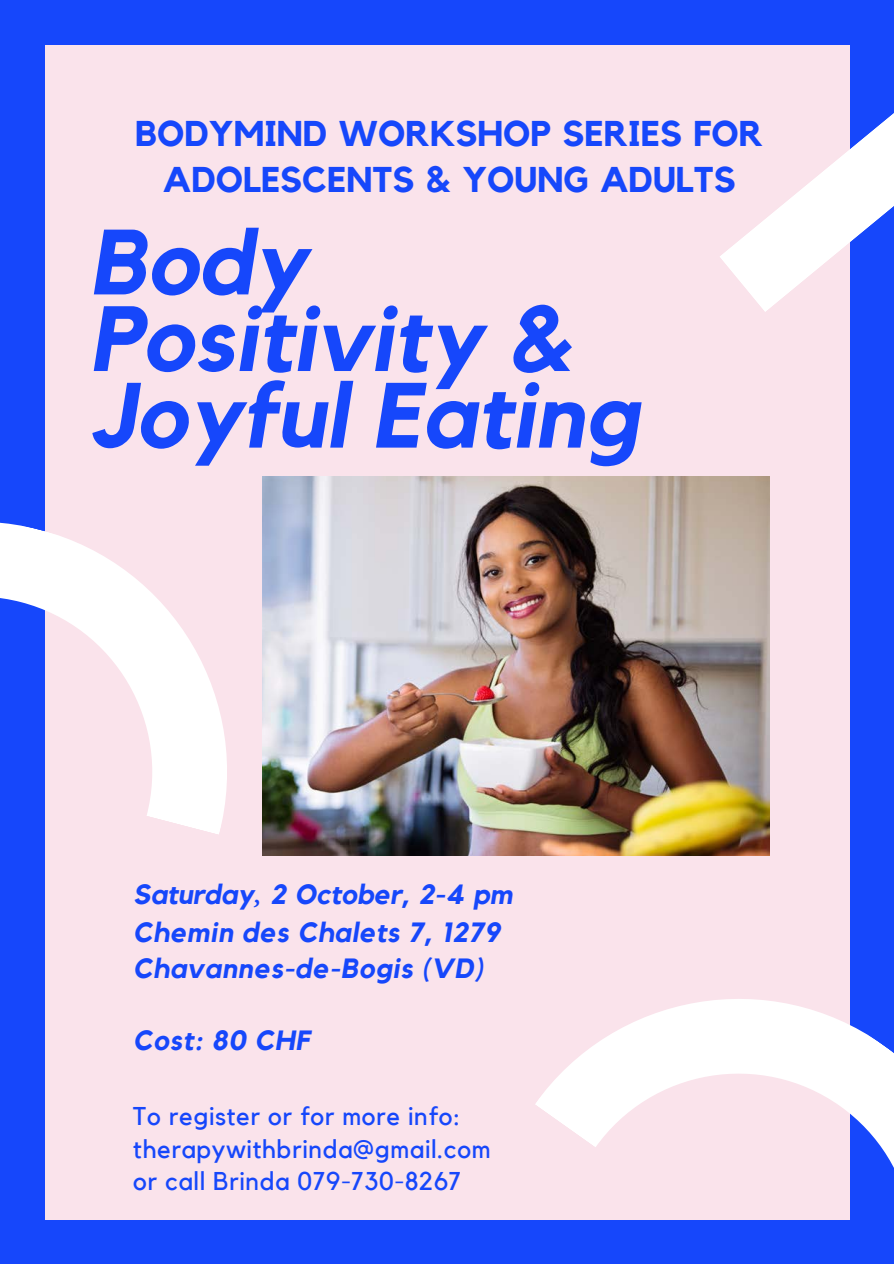
<style>
.page{position:relative;width:894px;height:1264px;background:#fff}
.page>*{position:absolute;margin:0;border:0;box-sizing:border-box;transform-origin:0 0}
.t1{font:italic 700 91.35px/76.5px "Kollektif";color:#1647fb}
.t2{font:700 35.7px/46px "Kollektif";color:#1647fb;text-align:center}
.t3{font:italic 700 27.75px/36.9px "Kollektif";letter-spacing:.025em;color:#1647fb}
.t4{font:25.65px/32.7px "Kollektif";letter-spacing:.025em;color:#1647fb}
.s1{font-family:"Minion Pro"}
</style>
<div class="page">
<div style="left:0;top:0;width:893px;height:1263px;background:#1647fb"></div>
<div style="left:45px;top:45px;width:804px;height:1174px;background:#fae3eb"></div>
<svg style="left:534px;top:900px;width:359px;height:320px"></svg>
<svg style="left:0;top:476px;width:263px;height:358px"></svg>
<svg style="left:720px;top:77px;width:173px;height:235px"></svg>
<img style="left:263px;top:476px;width:506px;height:379px">
<p class="t2" style="left:135px;top:112px;width:629px">BODYMIND WORKSHOP SERIES FOR<br>ADOLESCENTS &amp; YOUNG ADULTS</p>
<p class="t1" style="left:89px;top:228px;width:218px">Body</p>
<p class="t1" style="left:89px;top:304px;width:550px">Positivity &amp;<br>Joyful Eating</p>
<p class="t3" style="left:133px;top:877px;width:380px">Saturday<span class="s1">,</span> 2 October, 2-4 pm<br>Chemin des Chalets 7, 1279<br>Chavannes-de-Bogis (VD)</p>
<p class="t3" style="left:133px;top:1022px;width:178px">Cost: 80 CHF</p>
<p class="t4" style="left:133px;top:1100px;width:359px">To register or for more info: therapywithbrinda@gmail.com or call Brinda 079-730-8267</p>
</div>
